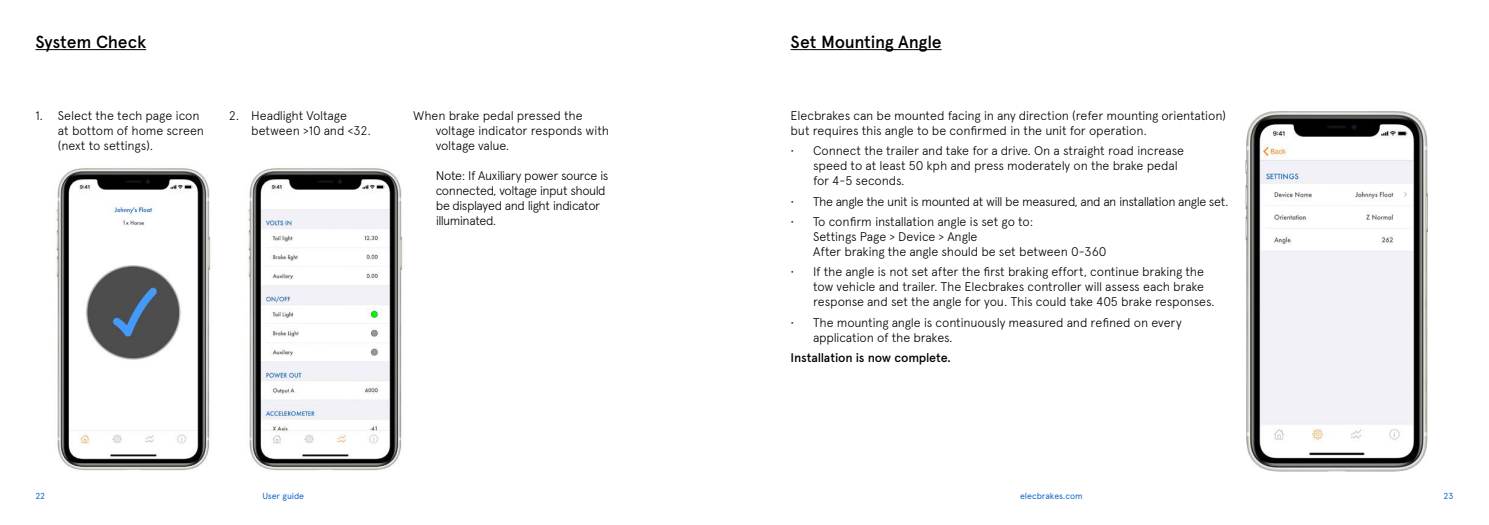
<style>
.page{position:relative;width:1489px;height:525px;background:#fff}
.page>*{position:absolute;margin:0;border:0;box-sizing:border-box;transform-origin:0 0}
.t1{font:500 17.5px "Apercu";letter-spacing:-.015em;color:#000}
.t2{font:300 12.5px/15px "Apercu";letter-spacing:-.015em;color:#000}
.t3{font:300 12.5px/15px "Apercu";letter-spacing:-.035em;color:#000}
.t4{font:500 12.5px "Apercu";letter-spacing:-.015em;color:#000}
.t5{font:8.75px "Apercu";letter-spacing:-.01em;color:#1469c8}
</style>
<div class="page">
<img style="left:56px;top:168px;width:155px;height:303px">
<img style="left:248px;top:168px;width:155px;height:303px">
<img style="left:1245px;top:111px;width:183px;height:361px">
<hr style="left:35px;top:49px;width:111px;height:1px;background:#000">
<hr style="left:790px;top:49px;width:151px;height:1px;background:#000">
<h1 class="t1" style="left:35px;top:31px;width:112px">System Check</h1>
<h1 class="t1" style="left:790px;top:31px;width:152px">Set Mounting Angle</h1>
<p class="t2" style="left:58px;top:108px;width:148px;text-indent:-22px">1. Select the tech page icon at bottom of home screen (next to settings).</p>
<p class="t2" style="left:251px;top:108px;width:121px;text-indent:-22px">2. Headlight Voltage between &gt;10 and &lt;32.</p>
<p class="t2" style="left:435px;top:108px;width:175px;text-indent:-22px">When brake pedal pressed the voltage indicator responds with voltage value.</p>
<p class="t3" style="left:435px;top:168px;width:174px">Note: If Auxiliary power source is connected, voltage input should be displayed and light indicator illuminated.</p>
<p class="t2" style="left:790px;top:108px;width:437px">Elecbrakes can be mounted facing in any direction (refer mounting orientation) but requires this angle to be confirmed in the unit for operation.</p>
<p class="t2" style="left:813px;top:143px;width:372px;text-indent:-22px">• Connect the trailer and take for a drive. On a straight road increase speed to at least 50 kph and press moderately on the brake pedal for 4-5 seconds.</p>
<p class="t3" style="left:790px;top:194px;width:439px">• The angle the unit is mounted at will be measured, and an installation angle set.</p>
<p class="t2" style="left:813px;top:214px;width:295px;text-indent:-22px">• To confirm installation angle is set go to:<br>Settings Page &gt; Device &gt; Angle<br>After braking the angle should be set between 0-360</p>
<p class="t2" style="left:813px;top:264px;width:403px;text-indent:-22px">• If the angle is not set after the first braking effort, continue braking the tow vehicle and trailer. The Elecbrakes controller will assess each brake response and set the angle for you. This could take 405 brake responses.</p>
<p class="t2" style="left:813px;top:314px;width:370px;text-indent:-22px">• The mounting angle is continuously measured and refined on every application of the brakes.</p>
<p class="t4" style="left:790px;top:350px;width:162px">Installation is now complete.</p>
<p class="t5" style="left:35px;top:490px;width:11px">22</p>
<p class="t5" style="left:262px;top:490px;width:43px">User guide</p>
<p class="t5" style="left:1020px;top:490px;width:64px">elecbrakes.com</p>
<p class="t5" style="left:1443px;top:490px;width:12px">23</p>
</div>
